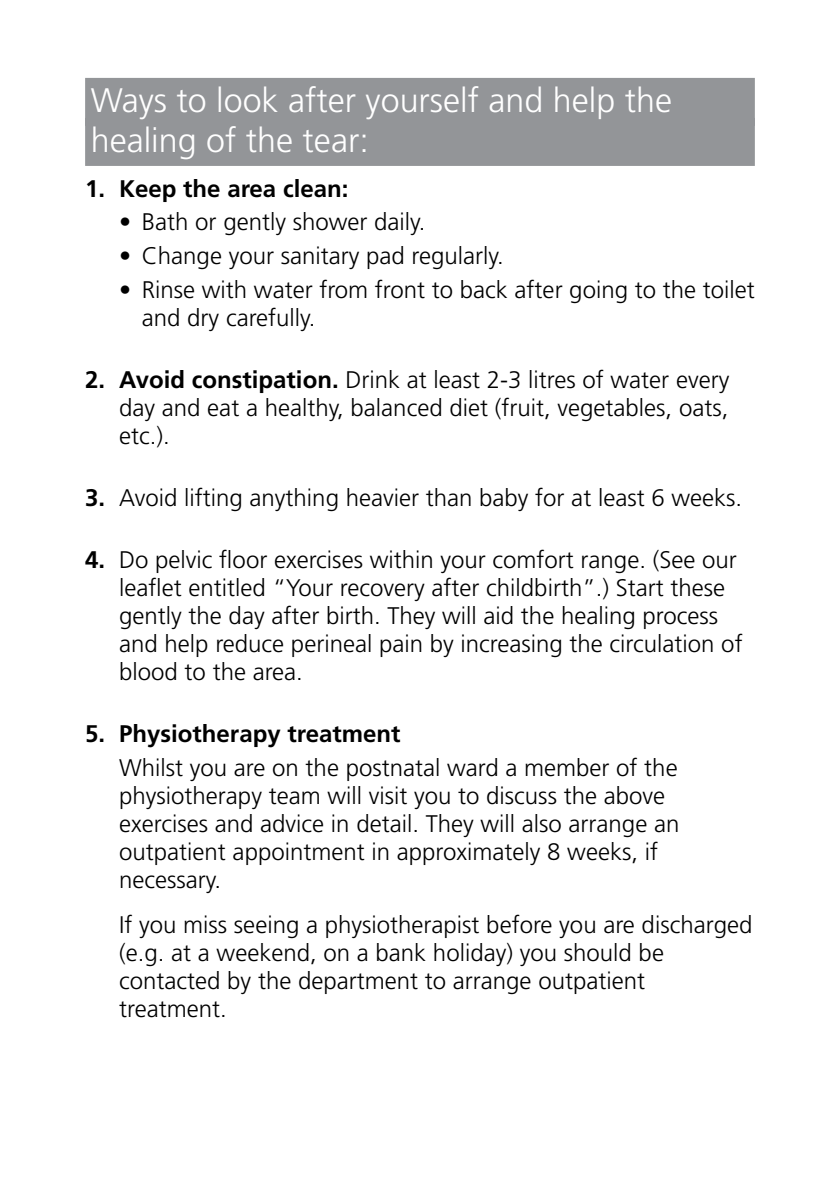
<style>
.page{position:relative;width:840px;height:1191px;background:#fff}
.page>*{position:absolute;margin:0;border:0;box-sizing:border-box;transform-origin:0 0}
.t1{font:300 34px/40px "Frutiger";color:#fff}
.t2{font:300 24px/28px "Frutiger";color:#000}
.t3{font:700 24px "Frutiger";color:#000}
.s1{font-weight:700}
</style>
<div class="page">
<div style="left:85px;top:78px;width:669px;height:48px;background:#939598"></div>
<div style="left:85px;top:118px;width:669px;height:48px;background:#939598"></div>
<h1 class="t1" style="left:91px;top:80px;width:582px">Ways to look after yourself and help the healing of the tear:</h1>
<p class="t3" style="left:85px;top:174px;width:265px">1. Keep the area clean:</p>
<p class="t2" style="left:119px;top:208px;width:307px">• Bath or gently shower daily.</p>
<p class="t2" style="left:119px;top:242px;width:386px">• Change your sanitary pad regularly.</p>
<p class="t2" style="left:142px;top:275px;width:614px;text-indent:-23px">• Rinse with water from front to back after going to the toilet and dry carefully.</p>
<p class="t2" style="left:119px;top:365px;width:611px;text-align:justify;text-indent:-34px"><span class="s1">2. Avoid constipation.</span> Drink at least 2-3 litres of water every day and eat a healthy, balanced diet (fruit, vegetables, oats, etc.).</p>
<p class="t2" style="left:85px;top:483px;width:658px"><span class="s1">3.</span> Avoid lifting anything heavier than baby for at least 6 weeks.</p>
<p class="t2" style="left:119px;top:545px;width:624px;text-indent:-34px"><span class="s1">4.</span> Do pelvic floor exercises within your comfort range. (See our leaflet entitled “Your recovery after childbirth”.) Start these gently the day after birth. They will aid the healing process and help reduce perineal pain by increasing the circulation of blood to the area.</p>
<p class="t3" style="left:85px;top:719px;width:316px">5. Physiotherapy treatment</p>
<p class="t2" style="left:119px;top:753px;width:561px">Whilst you are on the postnatal ward a member of the physiotherapy team will visit you to discuss the above exercises and advice in detail. They will also arrange an outpatient appointment in approximately 8 weeks, if necessary.</p>
<p class="t2" style="left:119px;top:910px;width:634px">If you miss seeing a physiotherapist before you are discharged (e.g. at a weekend, on a bank holiday) you should be contacted by the department to arrange outpatient treatment.</p>
</div>
